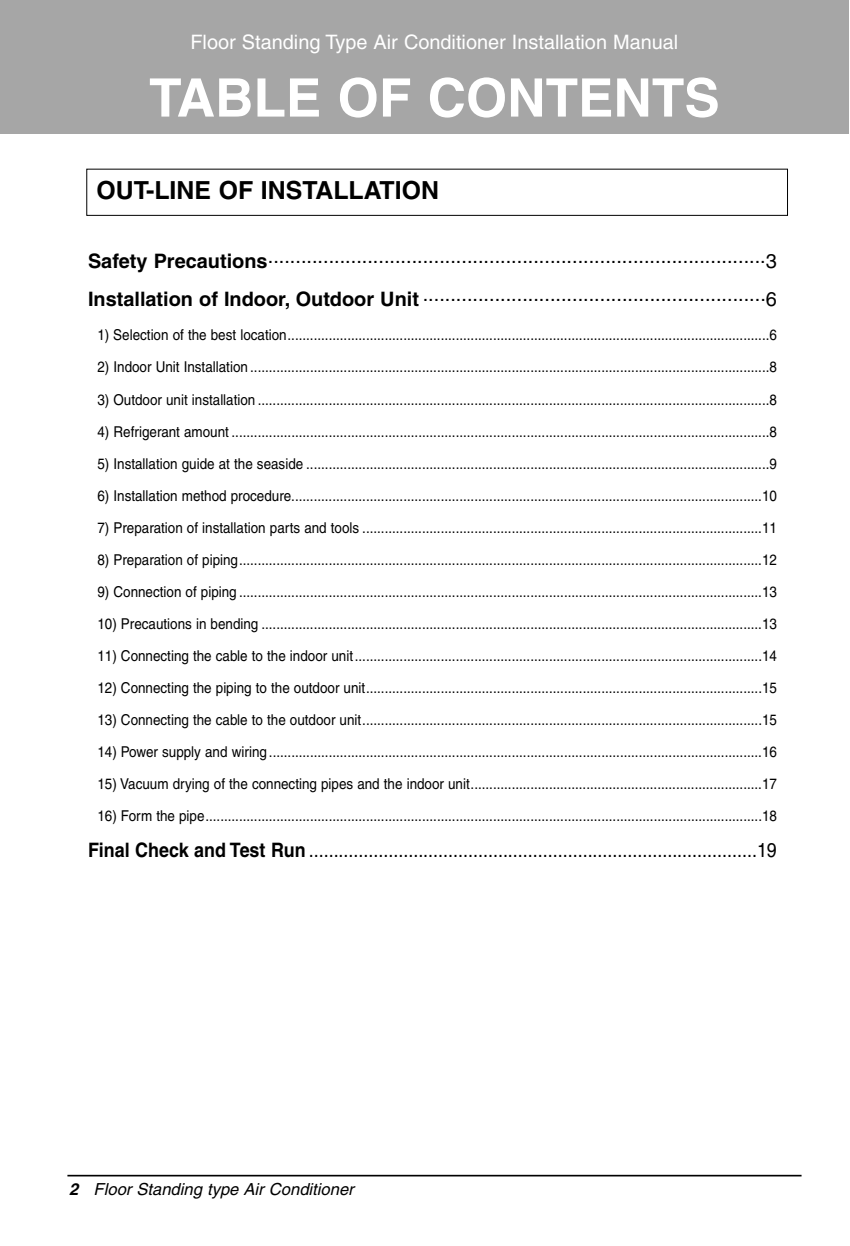
<style>
.page{position:relative;width:850px;height:1246px;background:#fff}
.page>*{position:absolute;margin:0;border:0;box-sizing:border-box;transform-origin:0 0}
.t1{font:700 53.2px "Helvetica";color:#fff}
.t2{font:700 24.8px "Helvetica";color:#000}
.t3{font:20px/38px "Helvetica";color:#000}
.t4{font:20px "Helvetica";color:#000;scale:.9 1}
.t5{font:20px "Helvetica";color:#fff}
.t6{font:italic 16.6px "Helvetica";color:#000}
.t7{font:15px "Helvetica";color:#000;scale:.9 1}
.s1{font-weight:700}
</style>
<div class="page">
<hr style="left:67px;top:1175px;width:735px;height:1px;background:#000">
<div style="left:0;top:0;width:849px;height:134px;background:#a6a6a6"></div>
<div style="left:86px;top:169px;width:702px;height:47px;border:1px solid #000"></div>
<h3 class="t5" style="left:190px;top:34px;width:489px">Floor Standing Type Air Conditioner Installation Manual</h3>
<h1 class="t1" style="left:149px;top:78px;width:572px">TABLE OF CONTENTS</h1>
<h2 class="t2" style="left:97px;top:181px;width:344px">OUT-LINE OF INSTALLATION</h2>
<p class="t3" style="left:88px;top:239px;width:690px"><span class="s1">Safety Precautions</span>..........................................................................................3<br><span class="s1">Installation of Indoor, Outdoor Unit</span> ..............................................................6</p>
<p class="t7" style="left:97px;top:330px;width:757px">1) Selection of the best location.................................................................................................................................6</p>
<p class="t7" style="left:97px;top:362px;width:757px">2) Indoor Unit Installation ...........................................................................................................................................8</p>
<p class="t7" style="left:97px;top:394px;width:757px">3) Outdoor unit installation .........................................................................................................................................8</p>
<p class="t7" style="left:97px;top:426px;width:757px">4) Refrigerant amount ................................................................................................................................................8</p>
<p class="t7" style="left:97px;top:458px;width:757px">5) Installation guide at the seaside ............................................................................................................................9</p>
<p class="t7" style="left:97px;top:490px;width:757px">6) Installation method procedure..............................................................................................................................10</p>
<p class="t7" style="left:97px;top:522px;width:757px">7) Preparation of installation parts and tools ...........................................................................................................11</p>
<p class="t7" style="left:97px;top:554px;width:757px">8) Preparation of piping............................................................................................................................................12</p>
<p class="t7" style="left:97px;top:586px;width:757px">9) Connection of piping ............................................................................................................................................13</p>
<p class="t7" style="left:97px;top:618px;width:757px">10) Precautions in bending ......................................................................................................................................13</p>
<p class="t7" style="left:97px;top:650px;width:757px">11) Connecting the cable to the indoor unit.............................................................................................................14</p>
<p class="t7" style="left:97px;top:682px;width:757px">12) Connecting the piping to the outdoor unit..........................................................................................................15</p>
<p class="t7" style="left:97px;top:714px;width:757px">13) Connecting the cable to the outdoor unit...........................................................................................................15</p>
<p class="t7" style="left:97px;top:746px;width:757px">14) Power supply and wiring ....................................................................................................................................16</p>
<p class="t7" style="left:97px;top:778px;width:757px">15) Vacuum drying of the connecting pipes and the indoor unit..............................................................................17</p>
<p class="t7" style="left:97px;top:810px;width:757px">16) Form the pipe.....................................................................................................................................................18</p>
<h3 class="t4" style="left:88px;top:842px;width:767px"><span class="s1">Final Check and Test Run</span> ..........................................................................................19</h3>
<p class="t6" style="left:69px;top:1183px;width:286px"><span class="s1">2</span> Floor Standing type Air Conditioner</p>
</div>
